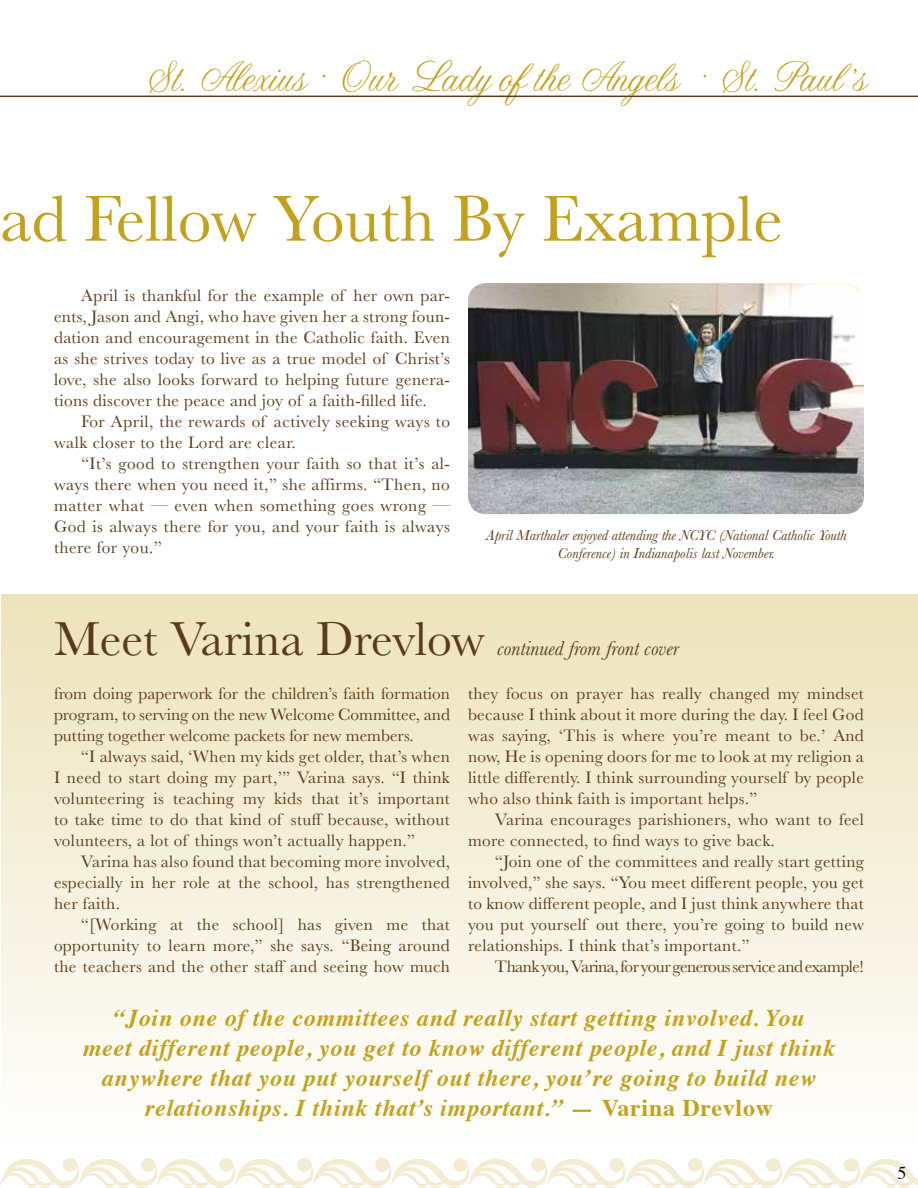
<style>
.page{position:relative;width:918px;height:1188px;background:#fff}
.page>*{position:absolute;margin:0;border:0;box-sizing:border-box;transform-origin:0 0}
.t1{font:67.5px "Baskerville";color:#c4a11b}
.t2{font:49.5px "Baskerville";color:#593b17}
.t3{font:43.5px "Altast Greeting";color:#c4a11b}
.t4{font:italic 700 24px/30px "Times";letter-spacing:.03em;color:#c4a11b;text-align:center}
.t5{font:italic 21px "Baskerville";color:#593b17}
.t6{font:18px "Times";color:#000}
.t7{font:17.25px/21px "Baskerville";letter-spacing:.02em;color:#593b17;text-align:justify}
.t8{font:17.25px "Baskerville";letter-spacing:-.03em;color:#593b17}
.t9{font:italic 15px/18px "Baskerville";color:#593b17;text-align:center}
.s1{font-style:normal}
</style>
<div class="page">
<svg style="left:0;top:1158px;width:918px;height:30px"></svg>
<hr style="left:0;top:96px;width:918px;height:1px;background:#593b17">
<div style="left:1px;top:594px;width:917px;height:555px;background:linear-gradient(to bottom,#ede3bb,#fefefe)"></div>
<img style="left:468px;top:283px;width:396px;height:231px">
<h3 class="t3" style="left:142px;top:53px;width:725px">St. Alexius • Our Lady of the Angels • St. Paul’s</h3>
<h1 class="t1" style="left:0;top:176px;width:784px">ad Fellow Youth By Example</h1>
<p class="t7" style="left:54px;top:285px;width:398px;text-indent:27px">April is thankful for the example of her own par&shy;ents, Jason and Angi, who have given her a strong foun&shy;dation and encouragement in the Catholic faith. Even as she strives today to live as a true model of Christ’s love, she also looks forward to helping future genera&shy;tions discover the peace and joy of a faith-filled life.</p>
<p class="t7" style="left:54px;top:411px;width:397px;text-indent:27px">For April, the rewards of actively seeking ways to walk closer to the Lord are clear.</p>
<p class="t7" style="left:54px;top:453px;width:398px;text-indent:27px">“It’s good to strengthen your faith so that it’s al&shy;ways there when you need it,” she affirms. “Then, no matter what — even when something goes wrong — God is always there for you, and your faith is always there for you.”</p>
<p class="t9" style="left:486px;top:527px;width:362px">April Marthaler enjoyed attending the NCYC (National Catholic Youth<br>Conference) in Indianapolis last November.</p>
<h2 class="t2" style="left:54px;top:607px;width:432px">Meet Varina Drevlow</h2>
<p class="t5" style="left:497px;top:634px;width:183px">continued from front cover</p>
<p class="t7" style="left:54px;top:684px;width:398px">from doing paperwork for the children’s faith formation program, to serving on the new Welcome Committee, and putting together welcome packets for new members.</p>
<p class="t7" style="left:54px;top:747px;width:397px;text-indent:27px">“I always said, ‘When my kids get older, that’s when I need to start doing my part,’” Varina says. “I think volunteering is teaching my kids that it’s important to take time to do that kind of stuff because, without volunteers, a lot of things won’t actually happen.”</p>
<p class="t7" style="left:54px;top:851px;width:398px;text-indent:27px">Varina has also found that becoming more involved, especially in her role at the school, has strengthened her faith.</p>
<p class="t7" style="left:54px;top:914px;width:397px;text-indent:27px">“[Working at the school] has given me that opportunity to learn more,” she says. “Being around the teachers and the other staff and seeing how much</p>
<p class="t7" style="left:468px;top:683px;width:398px">they focus on prayer has really changed my mindset because I think about it more during the day. I feel God was saying, ‘This is where you’re meant to be.’ And now, He is opening doors for me to look at my religion a little differently. I think surrounding yourself by people who also think faith is important helps.”</p>
<p class="t7" style="left:468px;top:809px;width:397px;text-indent:27px">Varina encourages parishioners, who want to feel more connected, to find ways to give back.</p>
<p class="t7" style="left:468px;top:851px;width:398px;text-indent:27px">“Join one of the committees and really start getting involved,” she says. “You meet different people, you get to know different people, and I just think anywhere that you put yourself out there, you’re going to build new relationships. I think that’s important.”</p>
<p class="t8" style="left:495px;top:956px;width:370px">Thank you, Varina, for your generous service and example!</p>
<p class="t4" style="left:83px;top:1001px;width:754px">“Join one of the committees and really start getting involved. You<br>meet different people, you get to know different people, and I just think anywhere that you put yourself out there, you’re going to build new relationships. I think that’s important.” — <span class="s1">Varina Drevlow</span></p>
<p class="t6" style="left:897px;top:1156px;width:10px">5</p>
</div>
